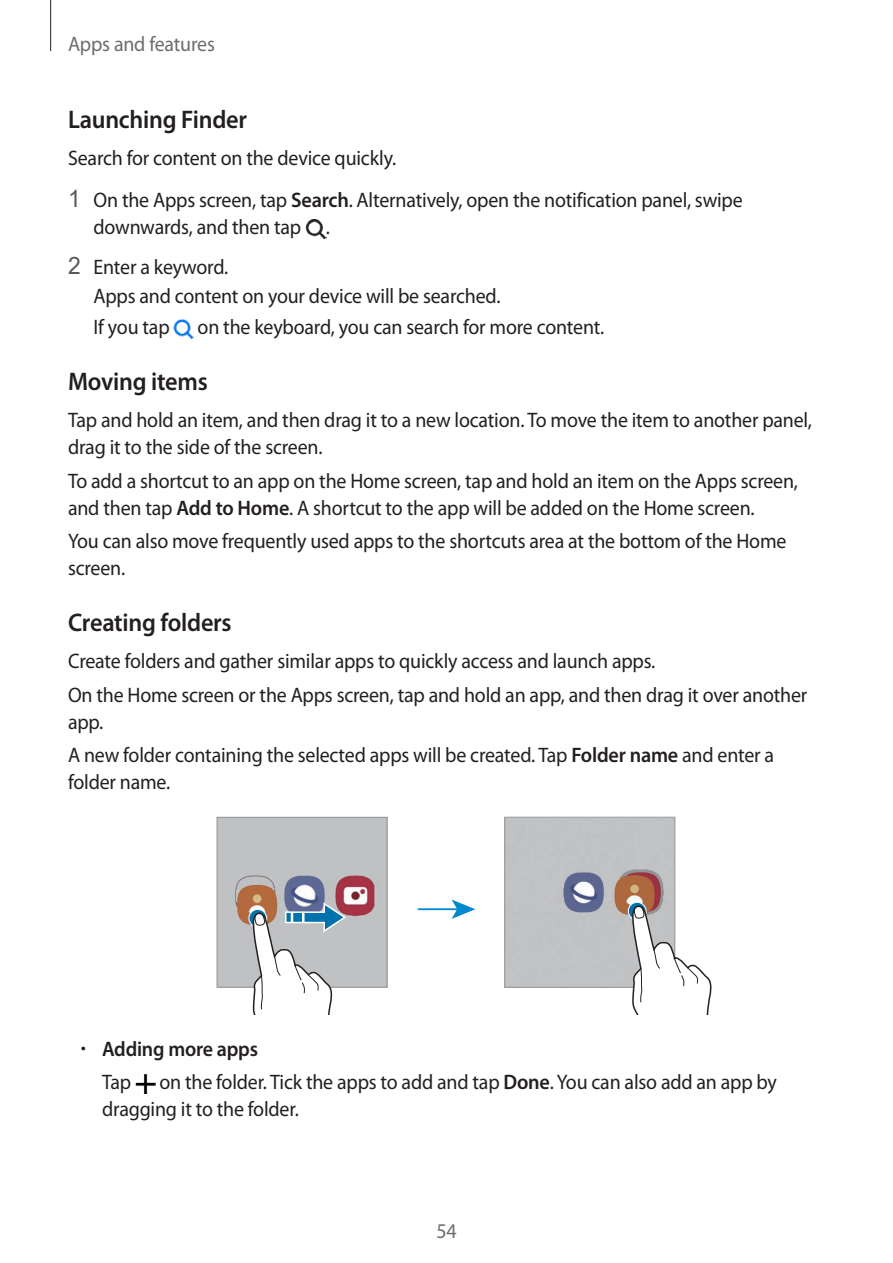
<style>
.page{position:relative;width:893px;height:1263px;background:#fff}
.page>*{position:absolute;margin:0;border:0;box-sizing:border-box;transform-origin:0 0}
.Heading3-APPLINK{font:600 25.5px "Myriad Pro";letter-spacing:-.01em;color:#231f20;scale:.95 1}
.Description{font:21px/27px "Myriad Pro";letter-spacing:-.01em;color:#231f20;scale:.95 1}
.OrderList2_1-Child{font:21px "Myriad Pro";letter-spacing:-.01em;color:#231f20;scale:.95 1}
.UnorderList_1-Child{font:21px/27px "Myriad Pro";letter-spacing:-.01em;color:#231f20;scale:.95 1}
.t1{font:21px "Myriad Pro";letter-spacing:-.01em;color:#6c6d70;scale:.95 1}
.t2{font:600 21px "Myriad Pro";letter-spacing:-.01em;color:#231f20;scale:.95 1}
.s1{font-family:"Arial";font-size:24px;color:#57585a}
.s2{font-weight:600}
.s3{font-weight:300}
</style>
<div class="page">
<hr style="left:50px;top:0;width:1px;height:51px;background:#231f20">
<img style="left:305px;top:219px;width:21px;height:19px">
<img style="left:174px;top:319px;width:20px;height:19px">
<hr style="left:418px;top:908px;width:40px;height:2px;background:#0089cf">
<svg style="left:452px;top:899px;width:23px;height:20px"></svg>
<svg style="left:504px;top:817px;width:208px;height:197px"></svg>
<svg style="left:216px;top:817px;width:172px;height:197px"></svg>
<img style="left:135px;top:1074px;width:21px;height:19px">
<p class="t1" style="left:68px;top:31px;width:156px">Apps and features</p>
<p class="Heading3-APPLINK" style="left:68px;top:103px;width:190px">Launching Finder</p>
<p class="Description" style="left:68px;top:144px;width:347px">Search for content on the device quickly.</p>
<p class="Description" style="left:94px;top:186px;width:685px;text-indent:-26px"><span class="s1">1</span> On the Apps screen, tap <span class="s2">Search</span>. Alternatively, open the notification panel, swipe downwards, and then tap .</p>
<p class="Description" style="left:68px;top:253px;width:170px"><span class="s1">2</span> Enter a keyword.</p>
<p class="OrderList2_1-Child" style="left:94px;top:283px;width:430px">Apps and content on your device will be searched.</p>
<p class="OrderList2_1-Child" style="left:94px;top:314px;width:82px">If you tap</p>
<p class="OrderList2_1-Child" style="left:198px;top:314px;width:430px">on the keyboard, you can search for more content.</p>
<p class="Heading3-APPLINK" style="left:68px;top:365px;width:149px">Moving items</p>
<p class="Description" style="left:68px;top:407px;width:785px">Tap and hold an item, and then drag it to a new location. To move the item to another panel, drag it to the side of the screen.</p>
<p class="Description" style="left:68px;top:467px;width:770px">To add a shortcut to an app on the Home screen, tap and hold an item on the Apps screen, and then tap <span class="s2">Add to Home</span>. A shortcut to the app will be added on the Home screen.</p>
<p class="Description" style="left:68px;top:527px;width:758px">You can also move frequently used apps to the shortcuts area at the bottom of the Home screen.</p>
<p class="Heading3-APPLINK" style="left:68px;top:606px;width:174px">Creating folders</p>
<p class="Description" style="left:68px;top:647px;width:620px">Create folders and gather similar apps to quickly access and launch apps.</p>
<p class="Description" style="left:68px;top:681px;width:780px">On the Home screen or the Apps screen, tap and hold an app, and then drag it over another app.</p>
<p class="Description" style="left:68px;top:741px;width:745px">A new folder containing the selected apps will be created. Tap <span class="s2">Folder name</span> and enter a folder name.</p>
<p class="t2" style="left:81px;top:1035px;width:188px"><span class="s3">•</span> Adding more apps</p>
<p class="UnorderList_1-Child" style="left:102px;top:1068px;width:32px">Tap</p>
<p class="UnorderList_1-Child" style="left:102px;top:1068px;width:712px;text-indent:57px">on the folder. Tick the apps to add and tap <span class="s2">Done</span>. You can also add an app by dragging it to the folder.</p>
<p class="t1" style="left:436px;top:1218px;width:23px">54</p>
</div>
